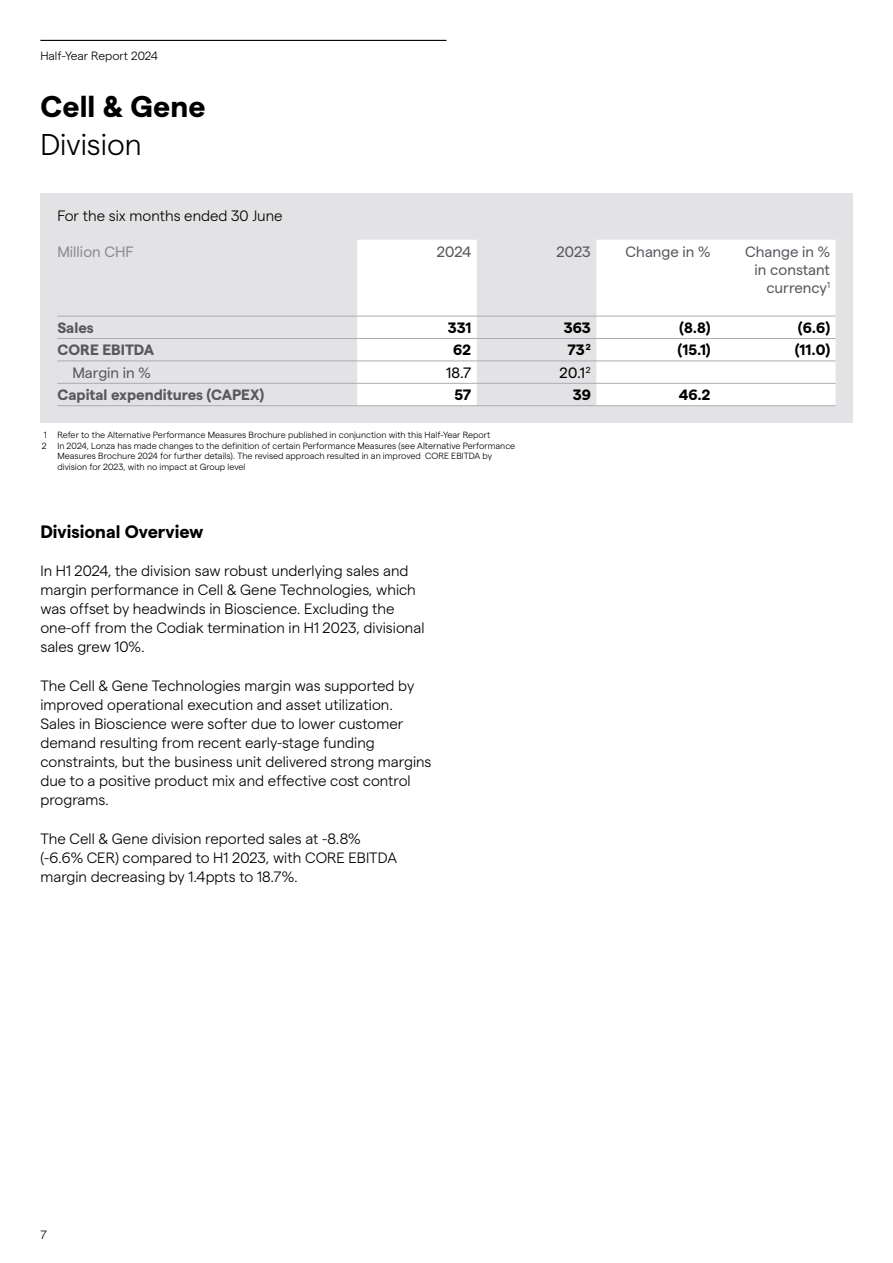
<style>
.page{position:relative;width:893px;height:1263px;background:#fff}
.page>*{position:absolute;margin:0;border:0;box-sizing:border-box;transform-origin:0 0}
._01__Headline-1__20_pt{font:700 30px/38.2px "Matter";color:#000}
._02__Headline-2__13_pt{font:700 18px "Matter";color:#000}
._01__Copy__10_pt{font:300 15px/19.2px "Matter";color:#000}
._2020_Table_-_Figures_Header{font:15px/18px "Matter";color:#58585f;text-align:right}
._2020_Table_-_Line_Description_Header{font:700 15px "Matter";color:#58585f}
._2020_Table_-_Figures{font:700 15px "Matter";letter-spacing:-.01em;color:#000}
.Teable_Headline{font:300 15px "Matter";color:#000}
._2020_Table_-_Line_Description_Header-2{font:15px "Matter";color:#8d8c92}
._2020_Table_-_Line_Description_Header-3{font:15px "Matter";color:#58585f}
._2020_Table_-_Figures-2{font:15px "Matter";color:#000}
.t1{font:300 12px "Matter";color:#000}
._02__Small_Copy__6_pt{font:300 9px/10.8px "Matter";color:#000}
.s1{font-weight:300}
</style>
<div class="page">
<hr style="left:40px;top:40px;width:406px;height:1px;background:#000">
<div style="left:40px;top:193px;width:813px;height:230px;background:#e3e2e4"></div>
<div style="left:357px;top:240px;width:120px;height:165px;background:#fff"></div>
<div style="left:596px;top:240px;width:240px;height:165px;background:#fff"></div>
<hr style="left:477px;top:338px;width:119px;height:1px;background:#adabb0">
<hr style="left:596px;top:338px;width:120px;height:1px;background:#adabb0">
<hr style="left:716px;top:338px;width:120px;height:1px;background:#adabb0">
<hr style="left:477px;top:360px;width:119px;height:1px;background:#adabb0">
<hr style="left:596px;top:360px;width:120px;height:1px;background:#adabb0">
<hr style="left:716px;top:360px;width:120px;height:1px;background:#adabb0">
<hr style="left:477px;top:383px;width:119px;height:1px;background:#adabb0">
<hr style="left:57px;top:338px;width:300px;height:1px;background:#adabb0">
<hr style="left:57px;top:360px;width:300px;height:1px;background:#adabb0">
<hr style="left:357px;top:338px;width:120px;height:1px;background:#adabb0">
<hr style="left:357px;top:360px;width:120px;height:1px;background:#adabb0">
<hr style="left:57px;top:383px;width:300px;height:1px;background:#adabb0">
<hr style="left:357px;top:383px;width:120px;height:1px;background:#adabb0">
<hr style="left:357px;top:405px;width:120px;height:1px;background:#adabb0">
<hr style="left:477px;top:405px;width:119px;height:1px;background:#adabb0">
<hr style="left:596px;top:405px;width:120px;height:1px;background:#adabb0">
<hr style="left:716px;top:405px;width:120px;height:1px;background:#adabb0">
<hr style="left:57px;top:316px;width:300px;height:1px;background:#adabb0">
<hr style="left:357px;top:316px;width:120px;height:1px;background:#adabb0">
<hr style="left:477px;top:316px;width:119px;height:1px;background:#adabb0">
<hr style="left:596px;top:316px;width:120px;height:1px;background:#adabb0">
<hr style="left:716px;top:316px;width:120px;height:1px;background:#adabb0">
<hr style="left:57px;top:405px;width:300px;height:1px;background:#adabb0">
<hr style="left:596px;top:383px;width:120px;height:1px;background:#adabb0">
<hr style="left:716px;top:383px;width:120px;height:1px;background:#adabb0">
<p class="t1" style="left:40px;top:47px;width:119px">Half-Year Report 2024</p>
<p class="_01__Headline-1__20_pt" style="left:40px;top:85px;width:167px">Cell &amp; Gene<br><span class="s1">Division</span></p>
<p class="Teable_Headline" style="left:57px;top:205px;width:227px">For the six months ended 30 June</p>
<p class="_2020_Table_-_Line_Description_Header-2" style="left:57px;top:240px;width:78px">Million CHF</p>
<p class="_2020_Table_-_Figures_Header" style="left:437px;top:241px;width:36px">2024</p>
<p class="_2020_Table_-_Figures_Header" style="left:556px;top:241px;width:36px">2023</p>
<p class="_2020_Table_-_Figures_Header" style="left:625px;top:241px;width:86px">Change in %</p>
<p class="_2020_Table_-_Figures_Header" style="left:745px;top:241px;width:86px">Change in % in constant currency<sup>1</sup></p>
<p class="_2020_Table_-_Line_Description_Header" style="left:57px;top:317px;width:38px">Sales</p>
<p class="_2020_Table_-_Figures" style="left:448px;top:317px;width:25px">331</p>
<p class="_2020_Table_-_Figures" style="left:564px;top:317px;width:28px">363</p>
<p class="_2020_Table_-_Figures" style="left:679px;top:317px;width:32px">(8.8)</p>
<p class="_2020_Table_-_Figures" style="left:798px;top:317px;width:33px">(6.6)</p>
<p class="_2020_Table_-_Line_Description_Header" style="left:57px;top:339px;width:98px">CORE EBITDA</p>
<p class="_2020_Table_-_Figures" style="left:453px;top:339px;width:19px">62</p>
<p class="_2020_Table_-_Figures" style="left:568px;top:339px;width:25px">73<sup>2</sup></p>
<p class="_2020_Table_-_Figures" style="left:678px;top:339px;width:34px">(15.1)</p>
<p class="_2020_Table_-_Figures" style="left:795px;top:339px;width:36px">(11.0)</p>
<p class="_2020_Table_-_Line_Description_Header-3" style="left:72px;top:362px;width:80px">Margin in %</p>
<p class="_2020_Table_-_Figures-2" style="left:446px;top:362px;width:27px">18.7</p>
<p class="_2020_Table_-_Figures-2" style="left:560px;top:362px;width:33px">20.1<sup>2</sup></p>
<p class="_2020_Table_-_Line_Description_Header" style="left:57px;top:384px;width:208px">Capital expenditures (CAPEX)</p>
<p class="_2020_Table_-_Figures" style="left:455px;top:384px;width:18px">57</p>
<p class="_2020_Table_-_Figures" style="left:573px;top:384px;width:19px">39</p>
<p class="_2020_Table_-_Figures" style="left:679px;top:384px;width:33px">46.2</p>
<p class="_02__Small_Copy__6_pt" style="left:44px;top:428px;width:448px">1 Refer to the Alternative Performance Measures Brochure published in conjunction with this Half-Year Report</p>
<p class="_02__Small_Copy__6_pt" style="left:57px;top:439px;width:459px;text-indent:-16px">2 In 2024, Lonza has made changes to the definition of certain Performance Measures (see Alternative Performance<br>Measures Brochure 2024 for further details). The revised approach resulted in an improved CORE EBITDA by division for 2023, with no impact at Group level</p>
<p class="_02__Headline-2__13_pt" style="left:40px;top:518px;width:165px">Divisional Overview</p>
<p class="_01__Copy__10_pt" style="left:40px;top:560px;width:386px">In H1 2024, the division saw robust underlying sales and margin performance in Cell &amp; Gene Technologies, which was offset by headwinds in Bioscience. Excluding the one-off from the Codiak termination in H1 2023, divisional sales grew 10%.</p>
<p class="_01__Copy__10_pt" style="left:40px;top:675px;width:393px">The Cell &amp; Gene Technologies margin was supported by improved operational execution and asset utilization.<br>Sales in Bioscience were softer due to lower customer demand resulting from recent early-stage funding constraints, but the business unit delivered strong margins due to a positive product mix and effective cost control programs.</p>
<p class="_01__Copy__10_pt" style="left:40px;top:828px;width:358px">The Cell &amp; Gene division reported sales at -8.8% (-6.6% CER) compared to H1 2023, with CORE EBITDA margin decreasing by 1.4ppts to 18.7%.</p>
<p class="t1" style="left:40px;top:1226px;width:8px">7</p>
</div>
